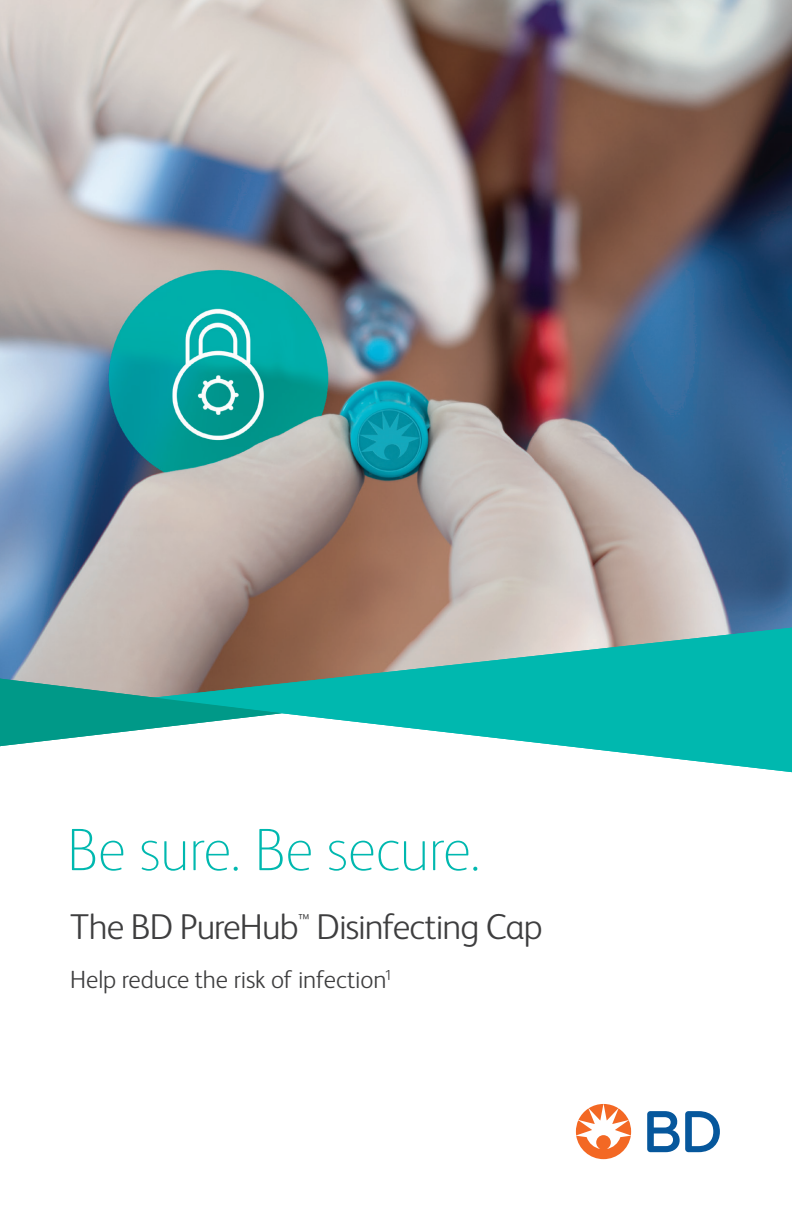
<style>
.page{position:relative;width:792px;height:1224px;background:#fff}
.page>*{position:absolute;margin:0;border:0;box-sizing:border-box;transform-origin:0 0}
.t1{font:100 60px "FS Albert Pro";letter-spacing:-.01em;color:#00b8af}
.t2{font:300 36px "FS Albert Pro";letter-spacing:-.025em;color:#3e3e3f}
.t3{font:300 25px "FS Albert Pro";letter-spacing:-.005em;color:#3e3e3f}
</style>
<div class="page">
<svg style="left:647px;top:1111px;width:73px;height:41px"></svg>
<svg style="left:576px;top:1104px;width:55px;height:55px"></svg>
<img style="left:0;top:0;width:792px;height:679px">
<svg style="left:150px;top:628px;width:642px;height:144px;fill:#00b8af"></svg>
<svg style="left:0;top:679px;width:282px;height:67px"></svg>
<h1 class="t1" style="left:67px;top:810px;width:416px">Be sure. Be secure.</h1>
<h2 class="t2" style="left:70px;top:902px;width:474px">The BD PureHub<sup>™</sup> Disinfecting Cap</h2>
<p class="t3" style="left:70px;top:962px;width:324px">Help reduce the risk of infection<sup>1</sup></p>
</div>
